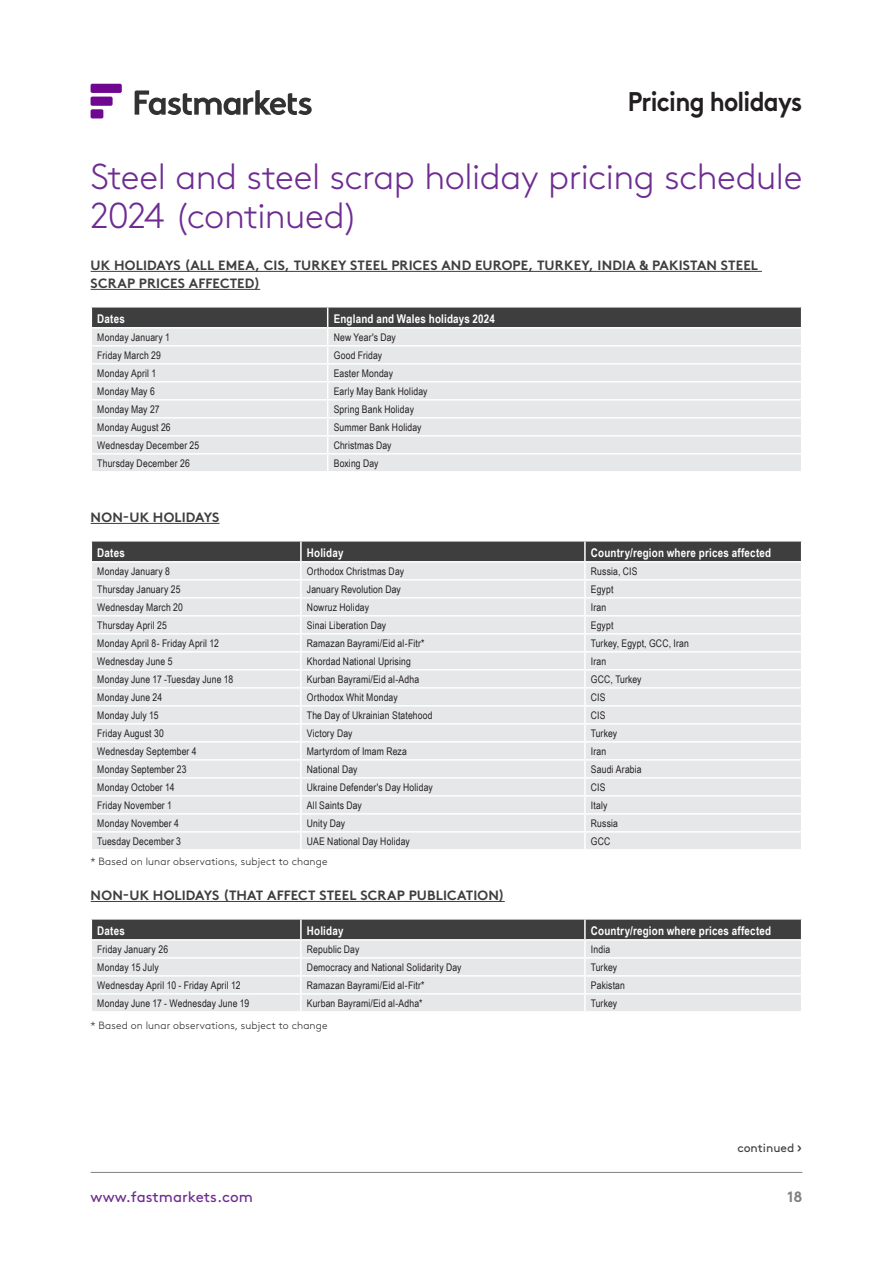
<style>
.page{position:relative;width:893px;height:1263px;background:#fff}
.page>*{position:absolute;margin:0;border:0;box-sizing:border-box;transform-origin:0 0}
.Head_light{font:300 36px/39px "Brown Std";letter-spacing:-.015em;color:#6e2c91}
.t1{font:700 27px "Brown Std";letter-spacing:-.03em;color:#231f20;scale:.9 1}
.t2{font:15px "Brown Std";color:#6e2c91}
.t3{font:700 15px "Brown Std";color:#808285}
.Country_name{font:700 13.5px/18px "Brown Std";letter-spacing:.01em;color:#3e3e3f}
.Body_copy_1{font:700 12px "Arial Narrow";letter-spacing:.015em;color:#fff}
._05_Weblink_MB{font:12px "Brown Std";color:#3e3e3f}
.Body_copy_1-2{font:10.5px "Arial Narrow";letter-spacing:.015em;color:#231f20}
.Box_copy{font:300 10.5px "Brown Std";letter-spacing:.015em;color:#231f20}
.s1{font-size:15px}
</style>
<div class="page">
<svg style="left:91px;top:84px;width:31px;height:34px"></svg>
<svg style="left:135px;top:90px;width:177px;height:25px"></svg>
<hr style="left:91px;top:1172px;width:711px;height:1px;background:#808285">
<hr style="left:91px;top:523px;width:128px;height:1px;background:#3e3e3f">
<svg style="left:91px;top:541px;width:711px;height:308px;background:#dddee0"></svg>
<hr style="left:91px;top:271px;width:671px;height:1px;background:#3e3e3f">
<hr style="left:91px;top:289px;width:169px;height:1px;background:#3e3e3f">
<svg style="left:91px;top:307px;width:711px;height:164px;background:#d4d4d6"></svg>
<hr style="left:91px;top:901px;width:414px;height:1px;background:#3e3e3f">
<svg style="left:91px;top:919px;width:711px;height:92px;background:#c4c5c6"></svg>
<h2 class="t1" style="left:628px;top:85px;width:196px">Pricing holidays</h2>
<p class="Head_light" style="left:91px;top:158px;width:713px">Steel and steel scrap holiday pricing schedule<br>2024 (continued)</p>
<p class="Country_name" style="left:91px;top:256px;width:669px">UK HOLIDAYS (ALL EMEA, CIS, TURKEY STEEL PRICES AND EUROPE, TURKEY, INDIA &amp; PAKISTAN STEEL<br>SCRAP PRICES AFFECTED)</p>
<p class="Body_copy_1" style="left:97px;top:310px;width:29px">Dates</p>
<p class="Body_copy_1" style="left:334px;top:310px;width:163px">England and Wales holidays 2024</p>
<p class="Body_copy_1-2" style="left:97px;top:329px;width:74px">Monday January 1</p>
<p class="Body_copy_1-2" style="left:334px;top:329px;width:64px">New Year's Day</p>
<p class="Body_copy_1-2" style="left:97px;top:347px;width:65px">Friday March 29</p>
<p class="Body_copy_1-2" style="left:334px;top:347px;width:50px">Good Friday</p>
<p class="Body_copy_1-2" style="left:97px;top:365px;width:61px">Monday April 1</p>
<p class="Body_copy_1-2" style="left:334px;top:365px;width:61px">Easter Monday</p>
<p class="Body_copy_1-2" style="left:97px;top:383px;width:59px">Monday May 6</p>
<p class="Body_copy_1-2" style="left:334px;top:383px;width:95px">Early May Bank Holiday</p>
<p class="Body_copy_1-2" style="left:97px;top:401px;width:64px">Monday May 27</p>
<p class="Body_copy_1-2" style="left:334px;top:401px;width:82px">Spring Bank Holiday</p>
<p class="Body_copy_1-2" style="left:97px;top:419px;width:75px">Monday August 26</p>
<p class="Body_copy_1-2" style="left:334px;top:419px;width:89px">Summer Bank Holiday</p>
<p class="Body_copy_1-2" style="left:97px;top:437px;width:103px">Wednesday December 25</p>
<p class="Body_copy_1-2" style="left:334px;top:437px;width:59px">Christmas Day</p>
<p class="Body_copy_1-2" style="left:97px;top:455px;width:94px">Thursday December 26</p>
<p class="Body_copy_1-2" style="left:334px;top:455px;width:46px">Boxing Day</p>
<p class="Country_name" style="left:91px;top:508px;width:130px">NON-UK HOLIDAYS</p>
<p class="Body_copy_1" style="left:97px;top:544px;width:29px">Dates</p>
<p class="Body_copy_1" style="left:307px;top:544px;width:38px">Holiday</p>
<p class="Body_copy_1" style="left:591px;top:544px;width:182px">Country/region where prices affected</p>
<p class="Body_copy_1-2" style="left:97px;top:563px;width:74px">Monday January 8</p>
<p class="Body_copy_1-2" style="left:307px;top:563px;width:99px">Orthodox Christmas Day</p>
<p class="Body_copy_1-2" style="left:591px;top:563px;width:48px">Russia, CIS</p>
<p class="Body_copy_1-2" style="left:97px;top:581px;width:85px">Thursday January 25</p>
<p class="Body_copy_1-2" style="left:307px;top:581px;width:95px">January Revolution Day</p>
<p class="Body_copy_1-2" style="left:591px;top:581px;width:24px">Egypt</p>
<p class="Body_copy_1-2" style="left:97px;top:599px;width:87px">Wednesday March 20</p>
<p class="Body_copy_1-2" style="left:307px;top:599px;width:64px">Nowruz Holiday</p>
<p class="Body_copy_1-2" style="left:591px;top:599px;width:17px">Iran</p>
<p class="Body_copy_1-2" style="left:97px;top:617px;width:71px">Thursday April 25</p>
<p class="Body_copy_1-2" style="left:307px;top:617px;width:81px">Sinai Liberation Day</p>
<p class="Body_copy_1-2" style="left:591px;top:617px;width:24px">Egypt</p>
<p class="Body_copy_1-2" style="left:97px;top:635px;width:123px">Monday April 8- Friday April 12</p>
<p class="Body_copy_1-2" style="left:307px;top:635px;width:119px">Ramazan Bayrami/Eid al-Fitr*</p>
<p class="Body_copy_1-2" style="left:591px;top:635px;width:99px">Turkey, Egypt, GCC, Iran</p>
<p class="Body_copy_1-2" style="left:97px;top:653px;width:77px">Wednesday June 5</p>
<p class="Body_copy_1-2" style="left:307px;top:653px;width:105px">Khordad National Uprising</p>
<p class="Body_copy_1-2" style="left:591px;top:653px;width:17px">Iran</p>
<p class="Body_copy_1-2" style="left:97px;top:671px;width:138px">Monday June 17 -Tuesday June 18</p>
<p class="Body_copy_1-2" style="left:307px;top:671px;width:114px">Kurban Bayrami/Eid al-Adha</p>
<p class="Body_copy_1-2" style="left:591px;top:671px;width:52px">GCC, Turkey</p>
<p class="Body_copy_1-2" style="left:97px;top:689px;width:66px">Monday June 24</p>
<p class="Body_copy_1-2" style="left:307px;top:689px;width:92px">Orthodox Whit Monday</p>
<p class="Body_copy_1-2" style="left:591px;top:689px;width:16px">CIS</p>
<p class="Body_copy_1-2" style="left:97px;top:707px;width:63px">Monday July 15</p>
<p class="Body_copy_1-2" style="left:307px;top:707px;width:127px">The Day of Ukrainian Statehood</p>
<p class="Body_copy_1-2" style="left:591px;top:707px;width:16px">CIS</p>
<p class="Body_copy_1-2" style="left:97px;top:725px;width:68px">Friday August 30</p>
<p class="Body_copy_1-2" style="left:307px;top:725px;width:47px">Victory Day</p>
<p class="Body_copy_1-2" style="left:591px;top:725px;width:28px">Turkey</p>
<p class="Body_copy_1-2" style="left:97px;top:743px;width:101px">Wednesday September 4</p>
<p class="Body_copy_1-2" style="left:307px;top:743px;width:102px">Martyrdom of Imam Reza</p>
<p class="Body_copy_1-2" style="left:591px;top:743px;width:17px">Iran</p>
<p class="Body_copy_1-2" style="left:97px;top:761px;width:91px">Monday September 23</p>
<p class="Body_copy_1-2" style="left:307px;top:761px;width:52px">National Day</p>
<p class="Body_copy_1-2" style="left:591px;top:761px;width:52px">Saudi Arabia</p>
<p class="Body_copy_1-2" style="left:97px;top:779px;width:79px">Monday October 14</p>
<p class="Body_copy_1-2" style="left:307px;top:779px;width:127px">Ukraine Defender's Day Holiday</p>
<p class="Body_copy_1-2" style="left:591px;top:779px;width:16px">CIS</p>
<p class="Body_copy_1-2" style="left:97px;top:797px;width:76px">Friday November 1</p>
<p class="Body_copy_1-2" style="left:307px;top:797px;width:56px">All Saints Day</p>
<p class="Body_copy_1-2" style="left:591px;top:797px;width:18px">Italy</p>
<p class="Body_copy_1-2" style="left:97px;top:815px;width:83px">Monday November 4</p>
<p class="Body_copy_1-2" style="left:307px;top:815px;width:40px">Unity Day</p>
<p class="Body_copy_1-2" style="left:591px;top:815px;width:29px">Russia</p>
<p class="Body_copy_1-2" style="left:97px;top:833px;width:85px">Tuesday December 3</p>
<p class="Body_copy_1-2" style="left:307px;top:833px;width:104px">UAE National Day Holiday</p>
<p class="Body_copy_1-2" style="left:591px;top:833px;width:21px">GCC</p>
<p class="Box_copy" style="left:91px;top:855px;width:238px">* Based on lunar observations, subject to change</p>
<p class="Country_name" style="left:91px;top:886px;width:416px">NON-UK HOLIDAYS (THAT AFFECT STEEL SCRAP PUBLICATION)</p>
<p class="Body_copy_1" style="left:97px;top:922px;width:29px">Dates</p>
<p class="Body_copy_1" style="left:307px;top:922px;width:38px">Holiday</p>
<p class="Body_copy_1" style="left:591px;top:922px;width:182px">Country/region where prices affected</p>
<p class="Body_copy_1-2" style="left:97px;top:941px;width:72px">Friday January 26</p>
<p class="Body_copy_1-2" style="left:307px;top:941px;width:54px">Republic Day</p>
<p class="Body_copy_1-2" style="left:591px;top:941px;width:21px">India</p>
<p class="Body_copy_1-2" style="left:97px;top:959px;width:63px">Monday 15 July</p>
<p class="Body_copy_1-2" style="left:307px;top:959px;width:156px">Democracy and National Solidarity Day</p>
<p class="Body_copy_1-2" style="left:591px;top:959px;width:28px">Turkey</p>
<p class="Body_copy_1-2" style="left:97px;top:977px;width:145px">Wednesday April 10 - Friday April 12</p>
<p class="Body_copy_1-2" style="left:307px;top:977px;width:119px">Ramazan Bayrami/Eid al-Fitr*</p>
<p class="Body_copy_1-2" style="left:591px;top:977px;width:36px">Pakistan</p>
<p class="Body_copy_1-2" style="left:97px;top:995px;width:154px">Monday June 17 - Wednesday June 19</p>
<p class="Body_copy_1-2" style="left:307px;top:995px;width:117px">Kurban Bayrami/Eid al-Adha*</p>
<p class="Body_copy_1-2" style="left:591px;top:995px;width:28px">Turkey</p>
<p class="Box_copy" style="left:91px;top:1019px;width:238px">* Based on lunar observations, subject to change</p>
<p class="_05_Weblink_MB" style="left:737px;top:1141px;width:67px">continued <span class="s1">›</span></p>
<h3 class="t2" style="left:91px;top:1188px;width:164px">www.fastmarkets.com</h3>
<h3 class="t3" style="left:787px;top:1187px;width:17px">18</h3>
</div>
